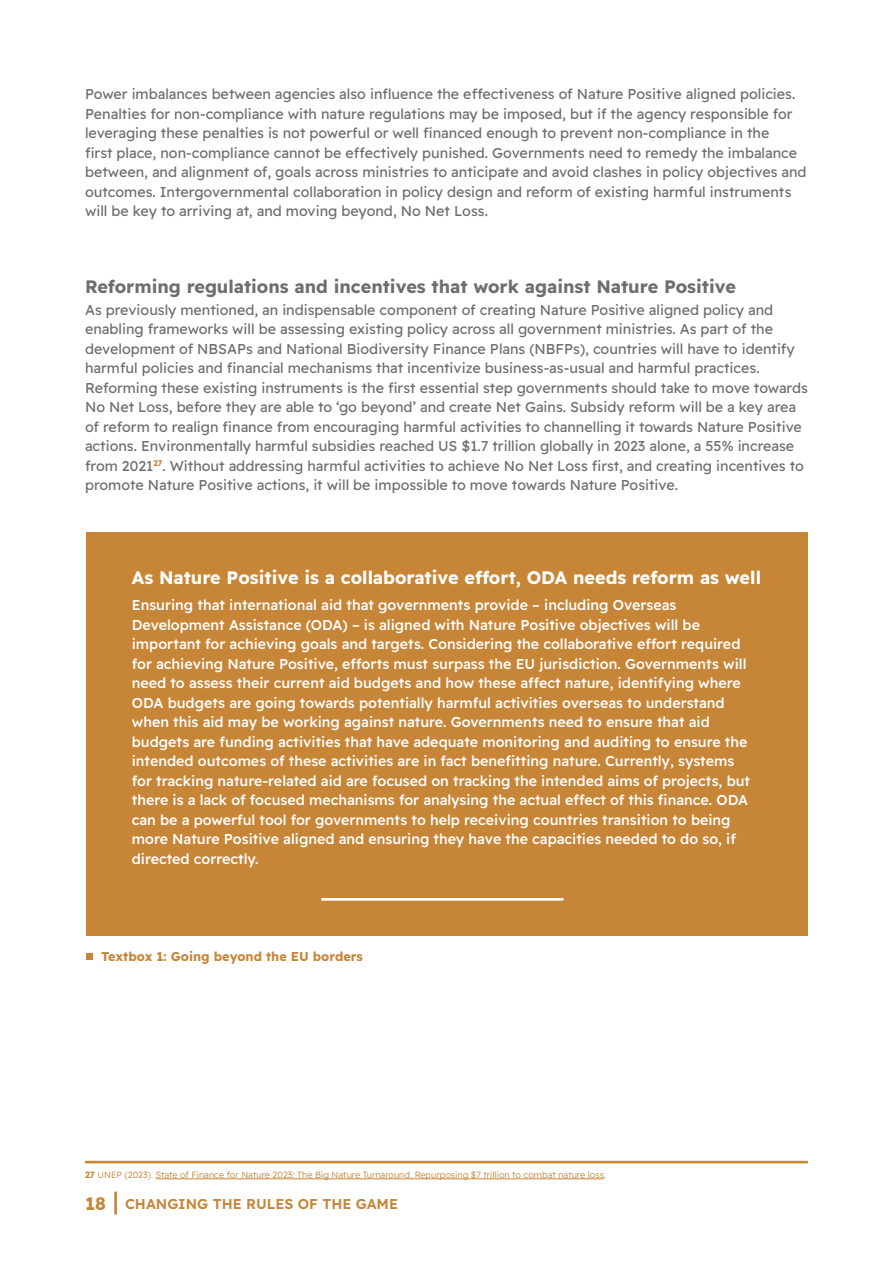
<style>
.page{position:relative;width:893px;height:1263px;background:#fff}
.page>*{position:absolute;margin:0;border:0;box-sizing:border-box;transform-origin:0 0}
.t1{font:700 18px "Readex Pro";color:#6e6e6c}
.t2{font:700 18px "Readex Pro";color:#fff}
.t3{font:14.25px/19.5px "Readex Pro";color:#6e6e6c}
.t4{font:500 14.25px/19.5px "Readex Pro";color:#fff}
.t5{font:600 14.25px "Readex Pro";color:#c78538}
.t6{font:700 12.75px "Readex Pro";color:#c78538}
.t7{font:300 9px "Readex Pro";color:#c78538}
.s1{font-weight:700}
.s2{font-weight:700;font-size:18px}
</style>
<div class="page">
<hr style="left:114px;top:1191px;width:3px;height:23px;background:#c78538">
<div style="left:86px;top:532px;width:721px;height:404px;background:#c78538"></div>
<hr style="left:321px;top:898px;width:243px;height:3px;background:#fff">
<hr style="left:156px;top:1178px;width:448px;height:1px;background:#c78538">
<hr style="left:85px;top:1161px;width:723px;height:2px;background:#c78538">
<svg style="left:86px;top:953px;width:6px;height:6px"></svg>
<p class="t3" style="left:85px;top:85px;width:723px">Power imbalances between agencies also influence the effectiveness of Nature Positive aligned policies.<br>Penalties for non-compliance with nature regulations may be imposed, but if the agency responsible for leveraging these penalties is not powerful or well financed enough to prevent non-compliance in the<br>first place, non-compliance cannot be effectively punished. Governments need to remedy the imbalance between, and alignment of, goals across ministries to anticipate and avoid clashes in policy objectives and outcomes. Intergovernmental collaboration in policy design and reform of existing harmful instruments will be key to arriving at, and moving beyond, No Net Loss.</p>
<p class="t1" style="left:85px;top:276px;width:653px">Reforming regulations and incentives that work against Nature Positive</p>
<p class="t3" style="left:85px;top:300px;width:724px">As previously mentioned, an indispensable component of creating Nature Positive aligned policy and enabling frameworks will be assessing existing policy across all government ministries. As part of the development of NBSAPs and National Biodiversity Finance Plans (NBFPs), countries will have to identify harmful policies and financial mechanisms that incentivize business-as-usual and harmful practices.<br>Reforming these existing instruments is the first essential step governments should take to move towards No Net Loss, before they are able to ‘go beyond’ and create Net Gains. Subsidy reform will be a key area of reform to realign finance from encouraging harmful activities to channelling it towards Nature Positive actions. Environmentally harmful subsidies reached US $1.7 trillion globally in 2023 alone, a 55% increase from 2021<sup>27</sup>. Without addressing harmful activities to achieve No Net Loss first, and creating incentives to promote Nature Positive actions, it will be impossible to move towards Nature Positive.</p>
<p class="t2" style="left:132px;top:568px;width:631px">As Nature Positive is a collaborative effort, ODA needs reform as well</p>
<p class="t4" style="left:132px;top:595px;width:620px">Ensuring that international aid that governments provide – including Overseas Development Assistance (ODA) – is aligned with Nature Positive objectives will be important for achieving goals and targets. Considering the collaborative effort required for achieving Nature Positive, efforts must surpass the EU jurisdiction. Governments will need to assess their current aid budgets and how these affect nature, identifying where ODA budgets are going towards potentially harmful activities overseas to understand when this aid may be working against nature. Governments need to ensure that aid budgets are funding activities that have adequate monitoring and auditing to ensure the intended outcomes of these activities are in fact benefitting nature. Currently, systems for tracking nature-related aid are focused on tracking the intended aims of projects, but there is a lack of focused mechanisms for analysing the actual effect of this finance. ODA can be a powerful tool for governments to help receiving countries transition to being more Nature Positive aligned and ensuring they have the capacities needed to do so, if directed correctly.</p>
<p class="t6" style="left:101px;top:949px;width:263px">Textbox 1: Going beyond the EU borders</p>
<p class="t7" style="left:85px;top:1168px;width:522px"><span class="s1">27</span> UNEP (2023). State of Finance for Nature 2023: The Big Nature Turnaround. Repurposing $7 trillion to combat nature loss.</p>
<p class="t5" style="left:85px;top:1195px;width:314px"><span class="s2">18</span> CHANGING THE RULES OF THE GAME</p>
</div>
